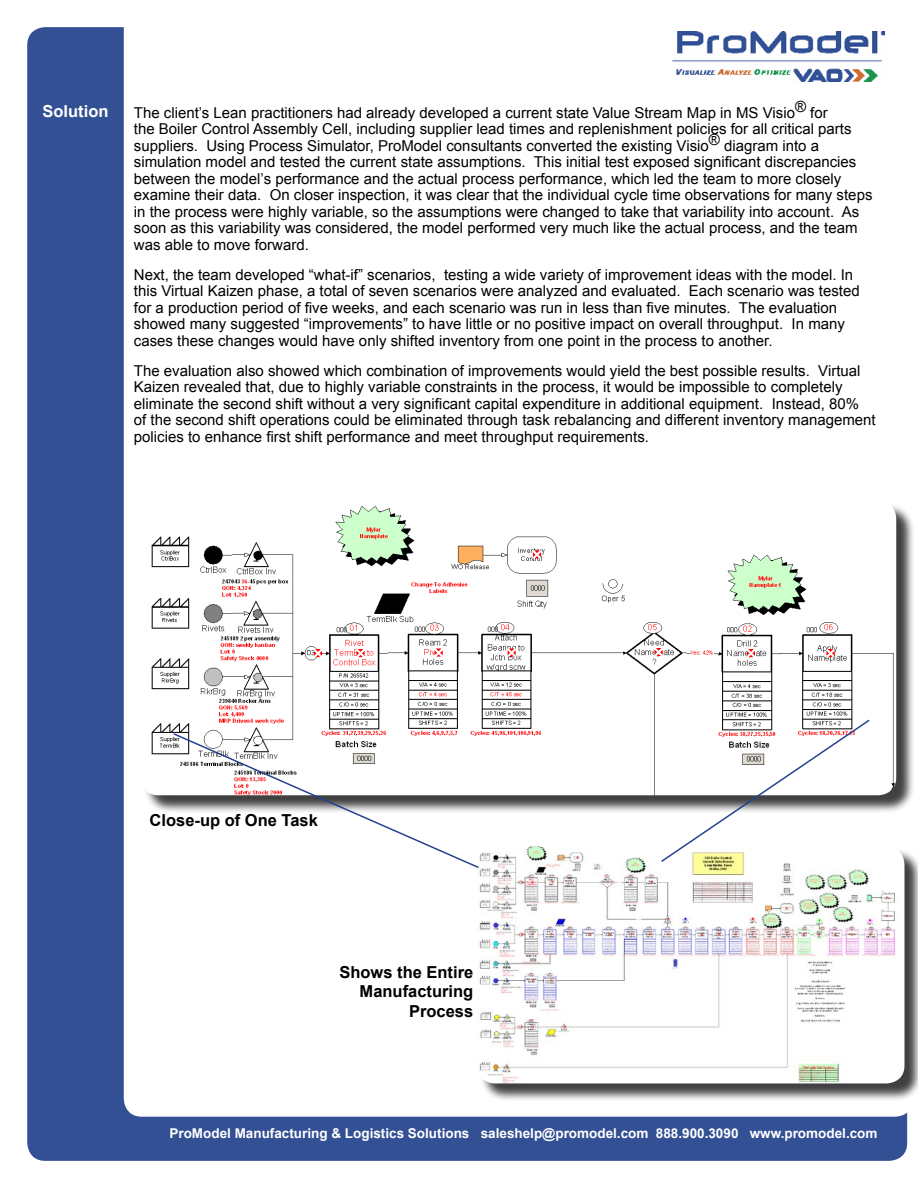
<style>
.page{position:relative;width:918px;height:1188px;background:#fff}
.page>*{position:absolute;margin:0;border:0;box-sizing:border-box;transform-origin:0 0}
.t1{font:700 16.5px/19.8px "Arial";color:#000;text-align:right}
.t2{font:700 16.5px "Arial";color:#fff}
.t3{font:15px/16.5px "Arial";color:#000}
.t4{font:700 13.5px "Arial";color:#fff}
</style>
<div class="page">
<div style="left:27px;top:27px;width:880px;height:1134px;background:#335094;border-radius:18px"></div>
<div style="left:124px;top:10px;width:789px;height:1107px;background:#fff;border-radius:18px"></div>
<img style="left:672px;top:31px;width:213px;height:50px">
<div style="left:143px;top:503px;width:772px;height:311px;background:#000;opacity:.75"></div>
<img style="left:143px;top:503px;width:753px;height:292px">
<div style="left:480px;top:849px;width:438px;height:253px;background:#000;opacity:.75"></div>
<img style="left:479px;top:846px;width:425px;height:237px">
<svg style="left:172px;top:732px;width:308px;height:137px"></svg>
<svg style="left:659px;top:718px;width:212px;height:145px"></svg>
<p class="t2" style="left:43px;top:100px;width:67px">Solution</p>
<p class="t3" style="left:134px;top:104px;width:740px">The client’s Lean practitioners had already developed a current state Value Stream Map in MS Visio<sup>®</sup> for<br>the Boiler Control Assembly Cell, including supplier lead times and replenishment policies for all critical parts suppliers. Using Process Simulator, ProModel consultants converted the existing Visio<sup>®</sup> diagram into a simulation model and tested the current state assumptions. This initial test exposed significant discrepancies between the model’s performance and the actual process performance, which led the team to more closely examine their data. On closer inspection, it was clear that the individual cycle time observations for many steps in the process were highly variable, so the assumptions were changed to take that variability into account. As soon as this variability was considered, the model performed very much like the actual process, and the team was able to move forward.</p>
<p class="t3" style="left:134px;top:266px;width:727px">Next, the team developed “what-if” scenarios, testing a wide variety of improvement ideas with the model. In this Virtual Kaizen phase, a total of seven scenarios were analyzed and evaluated. Each scenario was tested for a production period of five weeks, and each scenario was run in less than five minutes. The evaluation showed many suggested “improvements” to have little or no positive impact on overall throughput. In many cases these changes would have only shifted inventory from one point in the process to another.</p>
<p class="t3" style="left:134px;top:362px;width:743px">The evaluation also showed which combination of improvements would yield the best possible results. Virtual Kaizen revealed that, due to highly variable constraints in the process, it would be impossible to completely eliminate the second shift without a very significant capital expenditure in additional equipment. Instead, 80%<br>of the second shift operations could be eliminated through task rebalancing and different inventory management policies to enhance first shift performance and meet throughput requirements.</p>
<p class="t1" style="left:150px;top:811px;width:170px">Close-up of One Task</p>
<p class="t1" style="left:339px;top:963px;width:135px">Shows the Entire<br>Manufacturing<br>Process</p>
<p class="t4" style="left:169px;top:1125px;width:710px">ProModel Manufacturing &amp; Logistics Solutions saleshelp@promodel.com 888.900.3090 www.promodel.com</p>
</div>
